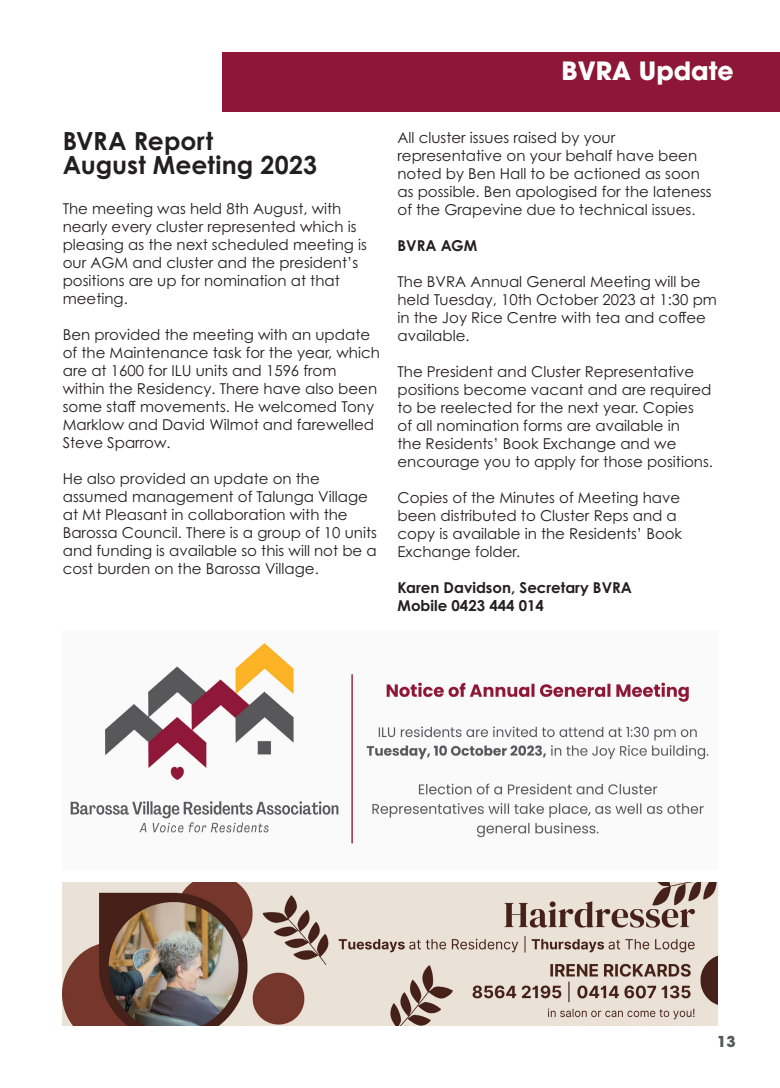
<style>
.page{position:relative;width:780px;height:1088px;background:#fff}
.page>*{position:absolute;margin:0;border:0;box-sizing:border-box;transform-origin:0 0}
.t1{font:700 25px "Century Gothic Pro";letter-spacing:.005em;color:#231f20}
.t2{font:700 25px "ITC Avant Garde Pro";color:#fff}
.t3{font:15px/18px "Century Gothic Pro";color:#231f20}
.t4{font:700 15px/18px "Century Gothic Pro";color:#231f20}
.t5{font:700 15px "ITC Avant Garde Pro";color:#57585a}
</style>
<div class="page">
<div style="left:222px;top:53px;width:558px;height:59px;background:#8e1737"></div>
<img style="left:70px;top:643px;width:639px;height:201px">
<img style="left:63px;top:882px;width:654px;height:143px">
<p class="t1" style="left:63px;top:125px;width:152px">BVRA Report</p>
<p class="t1" style="left:63px;top:149px;width:256px">August Meeting 2023</p>
<p class="t3" style="left:63px;top:200px;width:306px">The meeting was held 8th August, with nearly every cluster represented which is pleasing as the next scheduled meeting is our AGM and cluster and the president’s positions are up for nomination at that meeting.</p>
<p class="t3" style="left:63px;top:326px;width:318px">Ben provided the meeting with an update of the Maintenance task for the year, which are at 1600 for ILU units and 1596 from within the Residency. There have also been some staff movements. He welcomed Tony Marklow and David Wilmot and farewelled Steve Sparrow.</p>
<p class="t3" style="left:63px;top:470px;width:316px">He also provided an update on the assumed management of Talunga Village at Mt Pleasant in collaboration with the Barossa Council. There is a group of 10 units and funding is available so this will not be a cost burden on the Barossa Village.</p>
<p class="t2" style="left:561px;top:54px;width:173px">BVRA Update</p>
<p class="t3" style="left:397px;top:128px;width:316px">All cluster issues raised by your representative on your behalf have been noted by Ben Hall to be actioned as soon as possible. Ben apologised for the lateness of the Grapevine due to technical issues.</p>
<p class="t4" style="left:397px;top:236px;width:81px">BVRA AGM</p>
<p class="t3" style="left:397px;top:272px;width:321px">The BVRA Annual General Meeting will be held Tuesday, 10th October 2023 at 1:30 pm in the Joy Rice Centre with tea and coffee available.</p>
<p class="t3" style="left:397px;top:362px;width:317px">The President and Cluster Representative positions become vacant and are required to be reelected for the next year. Copies<br>of all nomination forms are available in<br>the Residents’ Book Exchange and we encourage you to apply for those positions.</p>
<p class="t3" style="left:397px;top:488px;width:286px">Copies of the Minutes of Meeting have been distributed to Cluster Reps and a copy is available in the Residents’ Book Exchange folder.</p>
<p class="t4" style="left:397px;top:578px;width:236px">Karen Davidson, Secretary BVRA<br>Mobile 0423 444 014</p>
<p class="t5" style="left:717px;top:1031px;width:20px">13</p>
</div>
